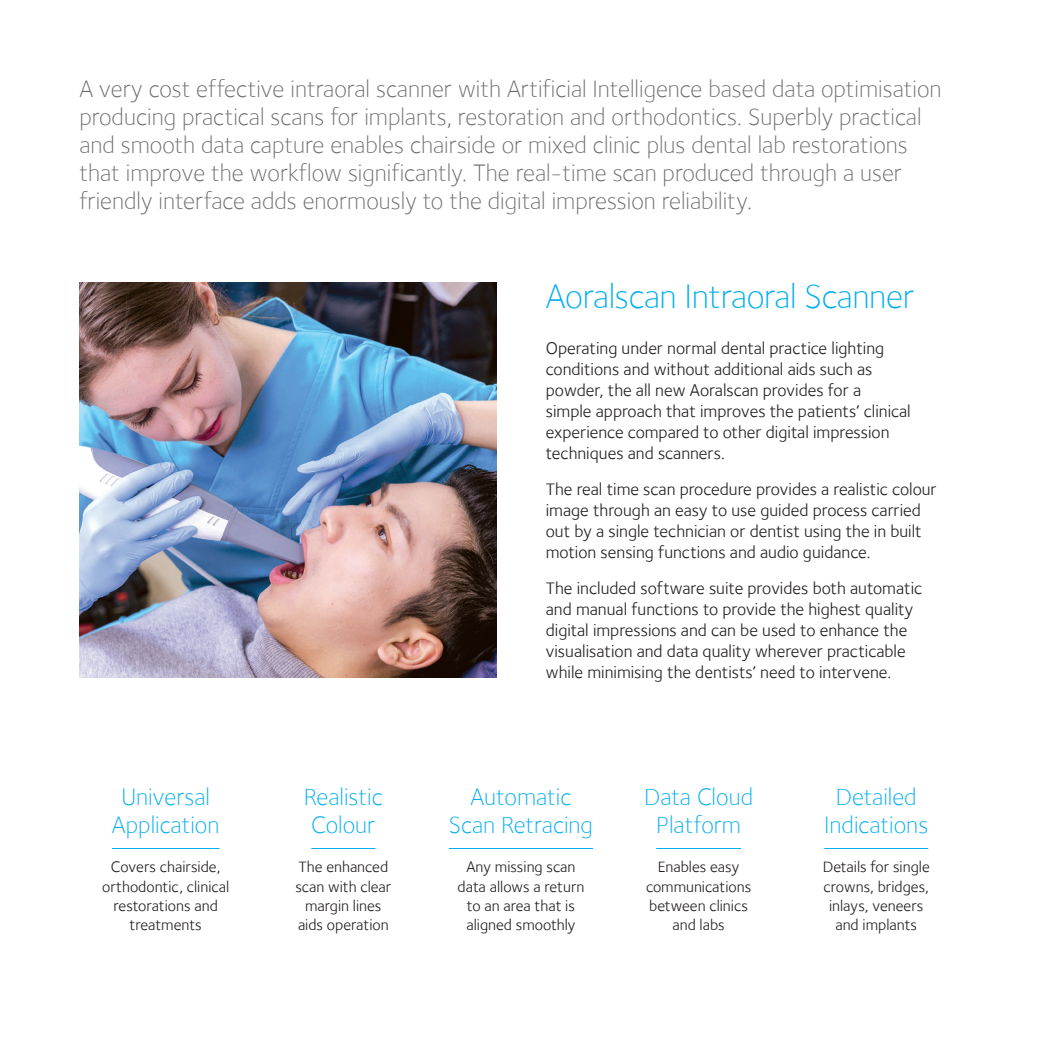
<style>
.page{position:relative;width:1042px;height:1042px;background:#fff}
.page>*{position:absolute;margin:0;border:0;box-sizing:border-box;transform-origin:0 0}
.t1{font:300 35px "Foundry Sterling";letter-spacing:-.01em;color:#00aeef}
.t2{font:300 24.5px/28px "Foundry Sterling";color:#6c6d70}
.t3{font:300 24.5px/28px "Foundry Sterling";color:#00aeef;text-align:center}
.t4{font:17.5px/21px "Foundry Sterling";color:#231f20}
.t5{font:15.75px/19.2px "Foundry Sterling";color:#231f20;text-align:center}
</style>
<div class="page">
<hr style="left:112px;top:848px;width:107px;height:1px;background:#00aeef">
<hr style="left:311px;top:848px;width:64px;height:1px;background:#00aeef">
<hr style="left:449px;top:848px;width:144px;height:1px;background:#00aeef">
<hr style="left:656px;top:848px;width:85px;height:1px;background:#00aeef">
<hr style="left:824px;top:848px;width:104px;height:1px;background:#00aeef">
<img style="left:79px;top:283px;width:417px;height:395px">
<p class="t2" style="left:79px;top:75px;width:863px">A very cost effective intraoral scanner with Artificial Intelligence based data optimisation producing practical scans for implants, restoration and orthodontics. Superbly practical and smooth data capture enables chairside or mixed clinic plus dental lab restorations that improve the workflow significantly. The real-time scan produced through a user friendly interface adds enormously to the digital impression reliability.</p>
<h2 class="t3" style="left:112px;top:783px;width:109px">Universal<br>Application</h2>
<p class="t5" style="left:102px;top:857px;width:128px">Covers chairside, orthodontic, clinical restorations and treatments</p>
<h2 class="t3" style="left:304px;top:783px;width:80px">Realistic<br>Colour</h2>
<p class="t5" style="left:295px;top:857px;width:97px">The enhanced scan with clear margin lines aids operation</p>
<h1 class="t1" style="left:546px;top:276px;width:370px">Aoralscan Intraoral Scanner</h1>
<p class="t4" style="left:546px;top:337px;width:366px">Operating under normal dental practice lighting conditions and without additional aids such as powder, the all new Aoralscan provides for a simple approach that improves the patients’ clinical experience compared to other digital impression techniques and scanners.</p>
<p class="t4" style="left:546px;top:478px;width:392px">The real time scan procedure provides a realistic colour image through an easy to use guided process carried out by a single technician or dentist using the in built motion sensing functions and audio guidance.</p>
<p class="t4" style="left:546px;top:577px;width:378px">The included software suite provides both automatic and manual functions to provide the highest quality digital impressions and can be used to enhance the visualisation and data quality wherever practicable while minimising the dentists’ need to intervene.</p>
<h2 class="t3" style="left:449px;top:783px;width:146px">Automatic<br>Scan Retracing</h2>
<p class="t5" style="left:457px;top:857px;width:128px">Any missing scan data allows a return to an area that is aligned smoothly</p>
<h2 class="t3" style="left:644px;top:783px;width:110px">Data Cloud<br>Platform</h2>
<p class="t5" style="left:646px;top:857px;width:107px">Enables easy communications between clinics and labs</p>
<h2 class="t3" style="left:824px;top:783px;width:105px">Detailed<br>Indications</h2>
<p class="t5" style="left:823px;top:857px;width:109px">Details for single crowns, bridges, inlays, veneers and implants</p>
</div>
